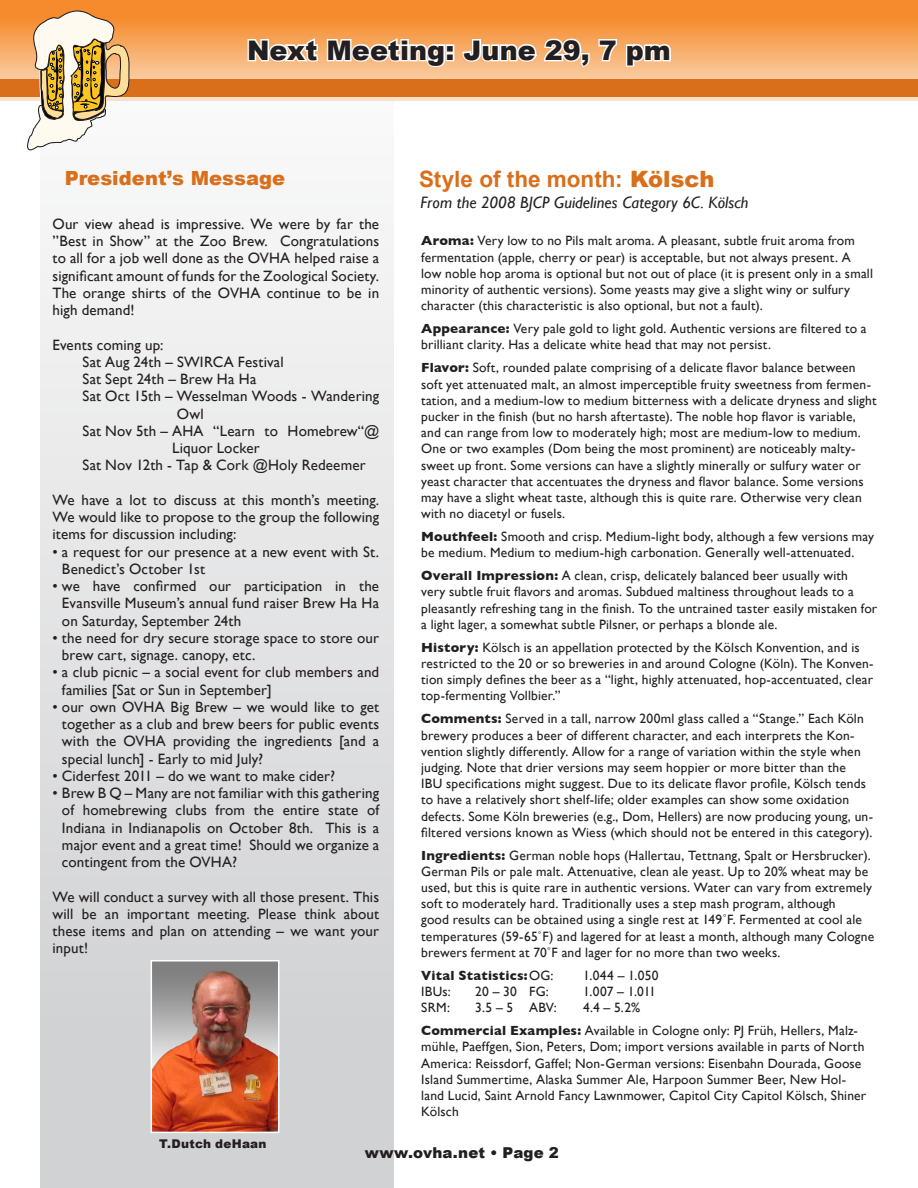
<style>
.page{position:relative;width:918px;height:1188px;background:#fff}
.page>*{position:absolute;margin:0;border:0;box-sizing:border-box;transform-origin:0 0}
.t1{font:900 27px "Arial";letter-spacing:.005em;color:#231f20}
.t2{font:700 22.5px "Arial";color:#d96f1a}
.t3{font:900 19.5px "Arial";color:#d96f1a}
.Body{font:italic 16.5px "Gill Sans";letter-spacing:.01em;color:#231f20}
.t4{font:15px/17.2px "Gill Sans";letter-spacing:.01em;color:#231f20;text-align:justify}
.t5{font:900 15px "Arial";letter-spacing:.01em;color:#231f20}
.t6{font:13.5px/16.2px "Gill Sans";letter-spacing:.015em;color:#231f20}
.t7{font:700 13.5px "Gill Sans";letter-spacing:.01em;color:#231f20}
.t8{font:900 12px "Arial";letter-spacing:.02em;color:#231f20}
.s1{font-weight:900}
.s2{font-weight:700}
.s3{font-weight:400}
</style>
<div class="page">
<svg style="left:0;top:0;width:918px;height:101px;background:#f6a45b"></svg>
<div style="left:0;top:79px;width:918px;height:17px;background:#d96f1a"></div>
<div style="left:40px;top:99px;width:354px;height:1089px;background:linear-gradient(to bottom,#f9f9f9,#cccdcf)"></div>
<svg style="left:27px;top:11px;width:103px;height:140px"></svg>
<svg style="left:246px;top:21px;width:426px;height:48px"></svg>
<img style="left:154px;top:963px;width:122px;height:167px">
<div style="left:151px;top:960px;width:128px;height:173px;border:2px solid #fff"></div>
<h1 class="t1" style="left:247px;top:31px;width:425px">Next Meeting: June 29, 7 pm</h1>
<h1 class="t3" style="left:65px;top:163px;width:222px">President’s Message</h1>
<p class="t4" style="left:52px;top:215px;width:328px">Our view ahead is impressive. We were by far the ”Best in Show” at the Zoo Brew. Congratulations to all for a job well done as the OVHA helped raise a significant amount of funds for the Zoological Society.<br>The orange shirts of the OVHA continue to be in high demand!</p>
<p class="t4" style="left:52px;top:336px;width:112px">Events coming up:</p>
<p class="t4" style="left:82px;top:353px;width:203px">Sat Aug 24th – SWIRCA Festival</p>
<p class="t4" style="left:82px;top:370px;width:175px">Sat Sept 24th – Brew Ha Ha</p>
<p class="t4" style="left:177px;top:387px;width:204px;text-indent:-94px">Sat Oct 15th – Wesselman Woods - Wandering<br>Owl</p>
<p class="t4" style="left:172px;top:422px;width:208px;text-indent:-90px">Sat Nov 5th – AHA “Learn to Homebrew“@<br>Liquor Locker</p>
<p class="t4" style="left:82px;top:456px;width:285px">Sat Nov 12th - Tap &amp; Cork @Holy Redeemer</p>
<p class="t4" style="left:52px;top:491px;width:328px">We have a lot to discuss at this month’s meeting.<br>We would like to propose to the group the following items for discussion including:</p>
<p class="t4" style="left:62px;top:543px;width:319px;text-indent:-9px">• a request for our presence at a new event with St.<br>Benedict’s October 1st</p>
<p class="t4" style="left:62px;top:577px;width:319px;text-indent:-9px">• we have confirmed our participation in the Evansville Museum’s annual fund raiser Brew Ha Ha on Saturday, September 24th</p>
<p class="t4" style="left:62px;top:629px;width:319px;text-indent:-9px">• the need for dry secure storage space to store our brew cart, signage. canopy, etc.</p>
<p class="t4" style="left:62px;top:663px;width:319px;text-indent:-9px">• a club picnic – a social event for club members and families [Sat or Sun in September]</p>
<p class="t4" style="left:62px;top:698px;width:319px;text-indent:-9px">• our own OVHA Big Brew – we would like to get together as a club and brew beers for public events with the OVHA providing the ingredients [and a special lunch] - Early to mid July?</p>
<p class="t4" style="left:52px;top:767px;width:284px">• Ciderfest 2011 – do we want to make cider?</p>
<p class="t4" style="left:62px;top:784px;width:319px;text-indent:-9px">• Brew B Q – Many are not familiar with this gathering of homebrewing clubs from the entire state of Indiana in Indianapolis on October 8th. This is a major event and a great time! Should we organize a contingent from the OVHA?</p>
<p class="t4" style="left:52px;top:888px;width:328px">We will conduct a survey with all those present. This will be an important meeting. Please think about these items and plan on attending – we want your input!</p>
<p class="t2" style="left:419px;top:165px;width:297px">Style of the month: <span class="s1">Kölsch</span></p>
<p class="Body" style="left:421px;top:193px;width:330px">From the 2008 BJCP Guidelines Category 6C. Kölsch</p>
<p class="t6" style="left:421px;top:233px;width:453px"><span class="s2">Aroma:</span> Very low to no Pils malt aroma. A pleasant, subtle fruit aroma from fermentation (apple, cherry or pear) is acceptable, but not always present. A low noble hop aroma is optional but not out of place (it is present only in a small minority of authentic versions). Some yeasts may give a slight winy or sulfury character (this characteristic is also optional, but not a fault).</p>
<p class="t6" style="left:421px;top:320px;width:447px"><span class="s2">Appearance:</span> Very pale gold to light gold. Authentic versions are filtered to a brilliant clarity. Has a delicate white head that may not persist.</p>
<p class="t6" style="left:421px;top:360px;width:457px"><span class="s2">Flavor:</span> Soft, rounded palate comprising of a delicate flavor balance between soft yet attenuated malt, an almost imperceptible fruity sweetness from fermen&shy;tation, and a medium-low to medium bitterness with a delicate dryness and slight pucker in the finish (but no harsh aftertaste). The noble hop flavor is variable, and can range from low to moderately high; most are medium-low to medium.<br>One or two examples (Dom being the most prominent) are noticeably malty&shy;sweet up front. Some versions can have a slightly minerally or sulfury water or yeast character that accentuates the dryness and flavor balance. Some versions may have a slight wheat taste, although this is quite rare. Otherwise very clean with no diacetyl or fusels.</p>
<p class="t6" style="left:421px;top:528px;width:455px"><span class="s2">Mouthfeel:</span> Smooth and crisp. Medium-light body, although a few versions may be medium. Medium to medium-high carbonation. Generally well-attenuated.</p>
<p class="t6" style="left:421px;top:567px;width:458px"><span class="s2">Overall Impression:</span> A clean, crisp, delicately balanced beer usually with<br>very subtle fruit flavors and aromas. Subdued maltiness throughout leads to a pleasantly refreshing tang in the finish. To the untrained taster easily mistaken for a light lager, a somewhat subtle Pilsner, or perhaps a blonde ale.</p>
<p class="t6" style="left:421px;top:639px;width:454px"><span class="s2">History:</span> Kölsch is an appellation protected by the Kölsch Konvention, and is restricted to the 20 or so breweries in and around Cologne (Köln). The Konven&shy;tion simply defines the beer as a “light, highly attenuated, hop-accentuated, clear top-fermenting Vollbier.”</p>
<p class="t6" style="left:421px;top:711px;width:453px"><span class="s2">Comments:</span> Served in a tall, narrow 200ml glass called a “Stange.” Each Köln brewery produces a beer of different character, and each interprets the Kon&shy;vention slightly differently. Allow for a range of variation within the style when judging. Note that drier versions may seem hoppier or more bitter than the<br>IBU specifications might suggest. Due to its delicate flavor profile, Kölsch tends to have a relatively short shelf-life; older examples can show some oxidation defects. Some Köln breweries (e.g., Dom, Hellers) are now producing young, un&shy;filtered versions known as Wiess (which should not be entered in this category).</p>
<p class="t6" style="left:421px;top:847px;width:455px"><span class="s2">Ingredients:</span> German noble hops (Hallertau, Tettnang, Spalt or Hersbrucker).<br>German Pils or pale malt. Attenuative, clean ale yeast. Up to 20% wheat may be used, but this is quite rare in authentic versions. Water can vary from extremely soft to moderately hard. Traditionally uses a step mash program, although<br>good results can be obtained using a single rest at 149˚F. Fermented at cool ale temperatures (59-65˚F) and lagered for at least a month, although many Cologne brewers ferment at 70˚F and lager for no more than two weeks.</p>
<p class="t7" style="left:421px;top:967px;width:134px">Vital Statistics:<span class="s3">OG:</span></p>
<p class="t6" style="left:583px;top:967px;width:77px">1.044 – 1.050</p>
<p class="t6" style="left:421px;top:983px;width:31px">IBUs:</p>
<p class="t6" style="left:475px;top:983px;width:75px">20 – 30 FG:</p>
<p class="t6" style="left:583px;top:983px;width:74px">1.007 – 1.011</p>
<p class="t6" style="left:421px;top:999px;width:30px">SRM:</p>
<p class="t6" style="left:475px;top:999px;width:83px">3.5 – 5 ABV:</p>
<p class="t6" style="left:583px;top:999px;width:59px">4.4 – 5.2%</p>
<p class="t6" style="left:421px;top:1022px;width:447px"><span class="s2">Commercial Examples:</span> Available in Cologne only: PJ Früh, Hellers, Malz&shy;mühle, Paeffgen, Sion, Peters, Dom; import versions available in parts of North America: Reissdorf, Gaffel; Non-German versions: Eisenbahn Dourada, Goose Island Summertime, Alaska Summer Ale, Harpoon Summer Beer, New Hol&shy;land Lucid, Saint Arnold Fancy Lawnmower, Capitol City Capitol Kölsch, Shiner Kölsch</p>
<h2 class="t8" style="left:159px;top:1135px;width:109px">T.Dutch deHaan</h2>
<h2 class="t5" style="left:365px;top:1142px;width:196px">www.ovha.net • Page 2</h2>
</div>
